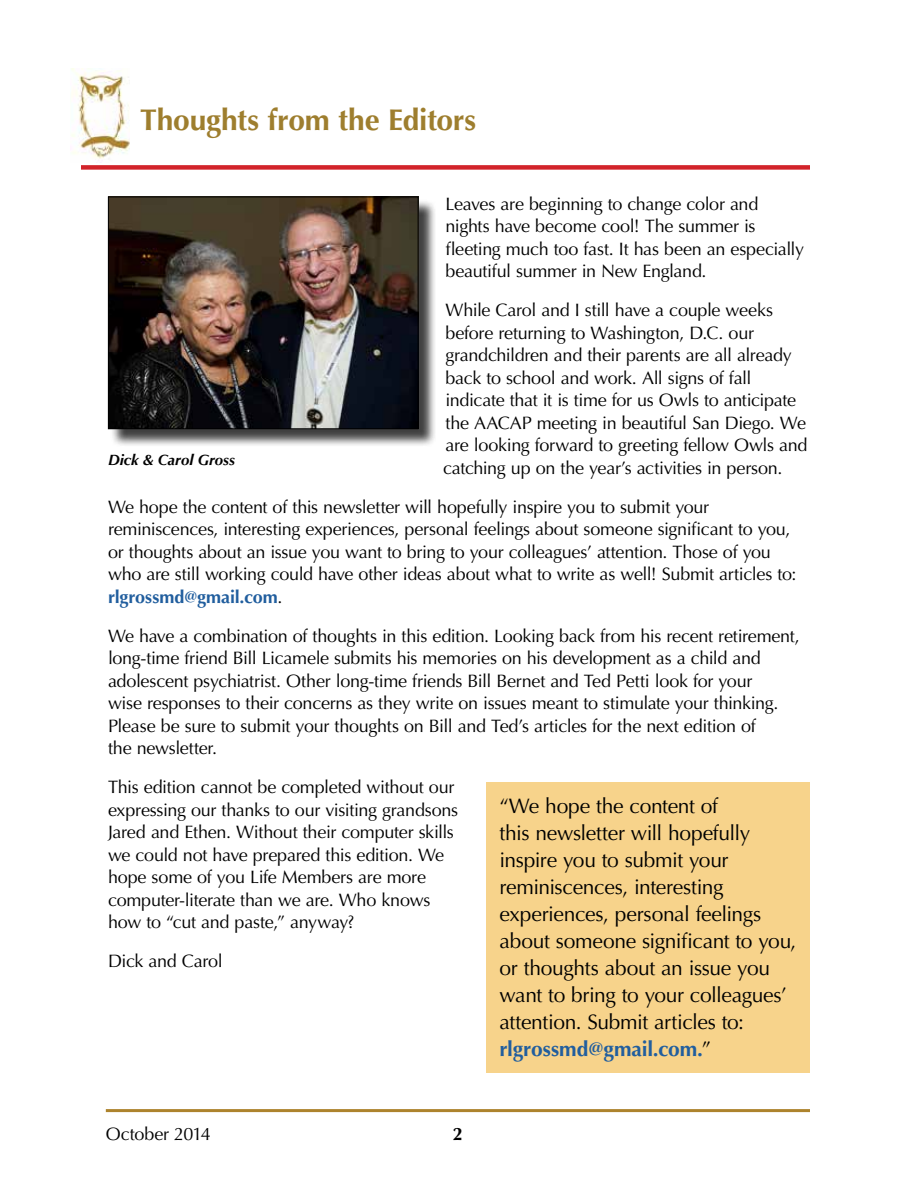
<style>
.page{position:relative;width:918px;height:1188px;background:#fff}
.page>*{position:absolute;margin:0;border:0;box-sizing:border-box;transform-origin:0 0}
.t1{font:700 30px "Optima LT Std";letter-spacing:-.005em;color:#9e7e2e}
.t2{font:21px/27px "Optima LT Std";letter-spacing:-.015em;color:#000}
.t3{font:18px/22.5px "Optima LT Std";letter-spacing:-.015em;color:#000}
.t4{font:700 18px "Optima LT Std";color:#000}
.t5{font:italic 700 15px "Optima LT Std";color:#000}
.s1{font-weight:700;color:#215e9e}
</style>
<div class="page">
<hr style="left:106px;top:1109px;width:704px;height:3px;background:#ad832d">
<img style="left:71px;top:69px;width:59px;height:94px">
<div style="left:81px;top:165px;width:729px;height:5px;background:#d2232a"></div>
<div style="left:110px;top:199px;width:327px;height:249px;background:#000;opacity:.75"></div>
<img style="left:110px;top:199px;width:306px;height:228px">
<div style="left:108px;top:197px;width:310px;height:232px;border:1px solid #000"></div>
<div style="left:486px;top:782px;width:324px;height:290px;background:#f7d38b"></div>
<h1 class="t1" style="left:140px;top:102px;width:338px">Thoughts from the Editors</h1>
<p class="t3" style="left:446px;top:193px;width:360px">Leaves are beginning to change color and nights have become cool! The summer is fleeting much too fast. It has been an especially beautiful summer in New England.</p>
<p class="t3" style="left:443px;top:299px;width:366px">While Carol and I still have a couple weeks before returning to Washington, D.C. our grandchildren and their parents are all already back to school and work. All signs of fall indicate that it is time for us Owls to anticipate the AACAP meeting in beautiful San Diego. We are looking forward to greeting fellow Owls and catching up on the year’s activities in person.</p>
<p class="t3" style="left:108px;top:496px;width:690px">We hope the content of this newsletter will hopefully inspire you to submit your reminiscences, interesting experiences, personal feelings about someone significant to you, or thoughts about an issue you want to bring to your colleagues’ attention. Those of you who are still working could have other ideas about what to write as well! Submit articles to: <span class="s1">rlgrossmd@gmail.com</span>.</p>
<p class="t3" style="left:108px;top:625px;width:693px">We have a combination of thoughts in this edition. Looking back from his recent retirement, long-time friend Bill Licamele submits his memories on his development as a child and adolescent psychiatrist. Other long-time friends Bill Bernet and Ted Petti look for your<br>wise responses to their concerns as they write on issues meant to stimulate your thinking.<br>Please be sure to submit your thoughts on Bill and Ted’s articles for the next edition of<br>the newsletter.</p>
<p class="t3" style="left:108px;top:776px;width:352px">This edition cannot be completed without our expressing our thanks to our visiting grandsons Jared and Ethen. Without their computer skills we could not have prepared this edition. We hope some of you Life Members are more computer-literate than we are. Who knows how to “cut and paste,” anyway?</p>
<p class="t3" style="left:108px;top:950px;width:116px">Dick and Carol</p>
<p class="t5" style="left:108px;top:451px;width:128px">Dick &amp; Carol Gross</p>
<p class="t2" style="left:500px;top:793px;width:298px">“We hope the content of<br>this newsletter will hopefully inspire you to submit your reminiscences, interesting experiences, personal feelings about someone significant to you, or thoughts about an issue you want to bring to your colleagues’ attention. Submit articles to: <span class="s1">rlgrossmd@gmail.com.</span>”</p>
<p class="t3" style="left:106px;top:1123px;width:107px">October 2014</p>
<p class="t4" style="left:453px;top:1123px;width:12px">2</p>
</div>
